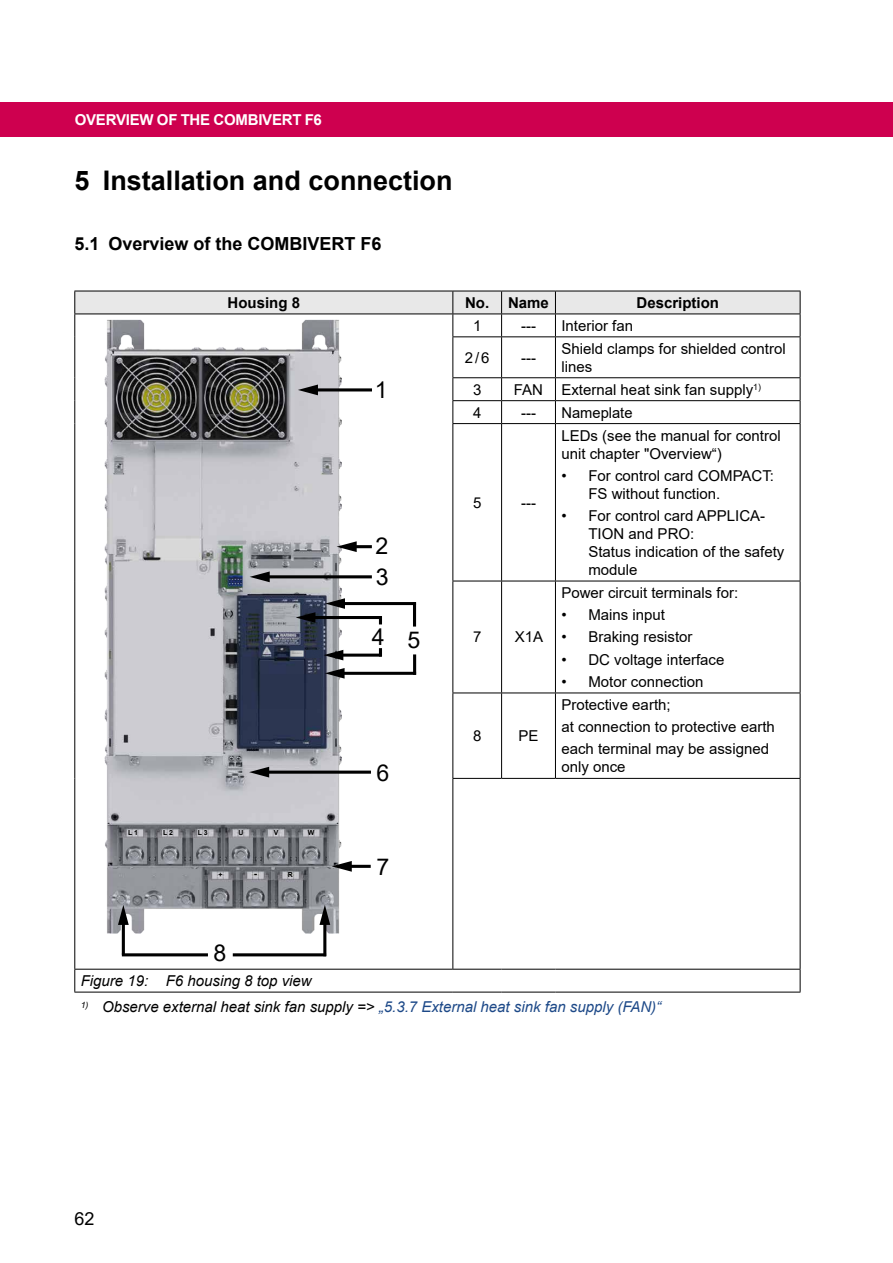
<style>
.page{position:relative;width:893px;height:1263px;background:#fff}
.page>*{position:absolute;margin:0;border:0;box-sizing:border-box;transform-origin:0 0}
.t1{font:700 27px "Arial";color:#000}
.t2{font:23.1px "Arial";color:#000}
.t3{font:700 18px "Arial";color:#000}
.t4{font:18px "Arial";color:#000}
.t5{font:15px/18px "Arial";color:#000}
.t6{font:italic 15px "Arial";color:#1d4988}
.t7{font:700 15px "Arial";color:#000}
.t8{font:italic 15px "Arial";color:#000}
.t9{font:700 15px "Arial";letter-spacing:-.015em;color:#fff}
.t10{font:700 10.05px "Arial";color:#000}
.t11{font:700 6.9px "Arial";color:#000}
.s1{color:#000}
</style>
<div class="page">
<div style="left:0;top:102px;width:893px;height:34px;background:#ce004f"></div>
<hr style="left:74px;top:337px;width:1px;height:41px;background:#000">
<hr style="left:452px;top:337px;width:1px;height:40px;background:#000">
<hr style="left:452px;top:377px;width:50px;height:1px;background:#000">
<hr style="left:502px;top:377px;width:53px;height:1px;background:#000">
<hr style="left:555px;top:377px;width:245px;height:1px;background:#000">
<svg style="left:74px;top:378px;width:1px;height:46px"></svg>
<hr style="left:452px;top:400px;width:50px;height:1px;background:#000">
<svg style="left:452px;top:378px;width:1px;height:45px"></svg>
<hr style="left:502px;top:400px;width:53px;height:1px;background:#000">
<hr style="left:555px;top:400px;width:245px;height:1px;background:#000">
<hr style="left:74px;top:424px;width:1px;height:157px;background:#000">
<hr style="left:452px;top:423px;width:50px;height:1px;background:#000">
<hr style="left:452px;top:424px;width:1px;height:157px;background:#000">
<hr style="left:502px;top:423px;width:53px;height:1px;background:#000">
<hr style="left:555px;top:423px;width:245px;height:1px;background:#000">
<hr style="left:74px;top:581px;width:1px;height:112px;background:#000">
<hr style="left:452px;top:581px;width:50px;height:1px;background:#000">
<hr style="left:452px;top:581px;width:1px;height:111px;background:#000">
<hr style="left:502px;top:581px;width:53px;height:1px;background:#000">
<hr style="left:555px;top:581px;width:245px;height:1px;background:#000">
<hr style="left:74px;top:693px;width:1px;height:85px;background:#000">
<hr style="left:452px;top:692px;width:50px;height:1px;background:#000">
<hr style="left:452px;top:693px;width:1px;height:85px;background:#000">
<hr style="left:502px;top:692px;width:53px;height:1px;background:#000">
<hr style="left:555px;top:692px;width:245px;height:1px;background:#000">
<hr style="left:74px;top:778px;width:1px;height:191px;background:#000">
<hr style="left:452px;top:778px;width:50px;height:1px;background:#000">
<hr style="left:452px;top:779px;width:1px;height:190px;background:#000">
<hr style="left:502px;top:778px;width:53px;height:1px;background:#000">
<hr style="left:555px;top:778px;width:245px;height:1px;background:#000">
<hr style="left:501px;top:337px;width:1px;height:40px;background:#000">
<hr style="left:555px;top:337px;width:1px;height:40px;background:#000">
<hr style="left:800px;top:337px;width:1px;height:40px;background:#000">
<svg style="left:501px;top:378px;width:1px;height:45px"></svg>
<svg style="left:555px;top:378px;width:1px;height:45px"></svg>
<svg style="left:800px;top:378px;width:1px;height:45px"></svg>
<hr style="left:501px;top:424px;width:1px;height:157px;background:#000">
<hr style="left:555px;top:424px;width:1px;height:157px;background:#000">
<hr style="left:800px;top:424px;width:1px;height:157px;background:#000">
<hr style="left:501px;top:581px;width:1px;height:111px;background:#000">
<hr style="left:555px;top:581px;width:1px;height:111px;background:#000">
<hr style="left:800px;top:581px;width:1px;height:111px;background:#000">
<hr style="left:501px;top:693px;width:1px;height:85px;background:#000">
<hr style="left:555px;top:693px;width:1px;height:85px;background:#000">
<hr style="left:800px;top:693px;width:1px;height:85px;background:#000">
<hr style="left:800px;top:779px;width:1px;height:190px;background:#000">
<svg style="left:74px;top:291px;width:727px;height:46px"></svg>
<hr style="left:74px;top:314px;width:379px;height:1px;background:#000">
<hr style="left:453px;top:314px;width:49px;height:1px;background:#000">
<hr style="left:502px;top:314px;width:53px;height:1px;background:#000">
<hr style="left:555px;top:314px;width:245px;height:1px;background:#000">
<hr style="left:74px;top:969px;width:379px;height:1px;background:#000">
<svg style="left:74px;top:969px;width:1px;height:23px"></svg>
<hr style="left:453px;top:969px;width:49px;height:1px;background:#000">
<hr style="left:502px;top:969px;width:53px;height:1px;background:#000">
<hr style="left:555px;top:969px;width:245px;height:1px;background:#000">
<svg style="left:800px;top:969px;width:1px;height:23px"></svg>
<hr style="left:74px;top:992px;width:379px;height:1px;background:#000">
<hr style="left:453px;top:992px;width:49px;height:1px;background:#000">
<hr style="left:502px;top:992px;width:53px;height:1px;background:#000">
<hr style="left:555px;top:992px;width:245px;height:1px;background:#000">
<img style="left:105px;top:320px;width:237px;height:613px">
<hr style="left:314px;top:388px;width:58px;height:3px;background:#000">
<svg style="left:298px;top:385px;width:20px;height:10px"></svg>
<hr style="left:353px;top:545px;width:19px;height:3px;background:#000">
<svg style="left:337px;top:541px;width:20px;height:11px"></svg>
<hr style="left:341px;top:602px;width:75px;height:3px;background:#000">
<svg style="left:325px;top:598px;width:20px;height:11px"></svg>
<hr style="left:341px;top:672px;width:75px;height:3px;background:#000">
<svg style="left:325px;top:668px;width:20px;height:11px"></svg>
<svg style="left:269px;top:770px;width:102px;height:4px"></svg>
<svg style="left:249px;top:767px;width:20px;height:10px"></svg>
<hr style="left:348px;top:865px;width:23px;height:3px;background:#000">
<svg style="left:332px;top:861px;width:20px;height:11px"></svg>
<hr style="left:323px;top:921px;width:3px;height:35px;background:#000">
<svg style="left:319px;top:905px;width:11px;height:20px"></svg>
<hr style="left:233px;top:953px;width:93px;height:3px;background:#000">
<hr style="left:122px;top:953px;width:86px;height:3px;background:#000">
<hr style="left:122px;top:921px;width:3px;height:34px;background:#000">
<svg style="left:118px;top:905px;width:11px;height:20px"></svg>
<hr style="left:413px;top:602px;width:3px;height:24px;background:#000">
<hr style="left:413px;top:654px;width:3px;height:21px;background:#000">
<hr style="left:266px;top:575px;width:106px;height:3px;background:#000">
<svg style="left:250px;top:571px;width:20px;height:11px"></svg>
<hr style="left:340px;top:654px;width:42px;height:3px;background:#000">
<svg style="left:324px;top:650px;width:19px;height:10px"></svg>
<hr style="left:312px;top:616px;width:70px;height:3px;background:#000">
<svg style="left:296px;top:612px;width:19px;height:11px"></svg>
<svg style="left:379px;top:619px;width:3px;height:5px"></svg>
<svg style="left:379px;top:648px;width:3px;height:6px"></svg>
<svg style="left:262px;top:646px;width:11px;height:11px"></svg>
<svg style="left:291px;top:646px;width:13px;height:12px"></svg>
<img style="left:306px;top:650px;width:16px;height:8px">
<p class="t9" style="left:75px;top:110px;width:249px">Overvi ew of th e COMBIVERT F6</p>
<h1 class="t1" style="left:74px;top:161px;width:380px">5 Installation and connection</h1>
<p class="t3" style="left:74px;top:231px;width:309px">5.1 Overview of the COMBIVERT F6</p>
<p class="t7" style="left:228px;top:292px;width:74px">Housing 8</p>
<p class="t7" style="left:465px;top:292px;width:85px">No. Name</p>
<p class="t7" style="left:636px;top:292px;width:84px">Description</p>
<p class="t11" style="left:128px;top:827px;width:11px">L 1</p>
<p class="t11" style="left:163px;top:827px;width:11px">L 2</p>
<p class="t11" style="left:198px;top:827px;width:11px">L 3</p>
<p class="t11" style="left:238px;top:827px;width:7px">U</p>
<p class="t11" style="left:274px;top:827px;width:6px">V</p>
<p class="t11" style="left:308px;top:827px;width:8px">W</p>
<p class="t11" style="left:218px;top:870px;width:6px">+</p>
<p class="t10" style="left:254px;top:866px;width:5px">-</p>
<p class="t11" style="left:288px;top:870px;width:7px">R</p>
<h2 class="t2" style="left:214px;top:937px;width:14px">8</h2>
<h2 class="t2" style="left:375px;top:374px;width:14px">1</h2>
<h2 class="t2" style="left:376px;top:530px;width:14px">2</h2>
<h2 class="t2" style="left:376px;top:561px;width:14px">3</h2>
<h2 class="t2" style="left:372px;top:620px;width:14px">4</h2>
<h2 class="t2" style="left:407px;top:623px;width:14px">5</h2>
<h2 class="t2" style="left:376px;top:756px;width:14px">6</h2>
<h2 class="t2" style="left:376px;top:851px;width:14px">7</h2>
<p class="t5" style="left:473px;top:316px;width:10px">1</p>
<p class="t5" style="left:521px;top:316px;width:16px">---</p>
<p class="t5" style="left:561px;top:316px;width:73px">Interior fan</p>
<p class="t5" style="left:465px;top:348px;width:26px">2/6</p>
<p class="t5" style="left:521px;top:348px;width:16px">---</p>
<p class="t5" style="left:561px;top:339px;width:226px">Shield clamps for shielded control lines</p>
<p class="t5" style="left:473px;top:380px;width:10px">3</p>
<p class="t5" style="left:514px;top:380px;width:249px">FAN External heat sink fan supply<sup>1)</sup></p>
<p class="t5" style="left:473px;top:403px;width:10px">4</p>
<p class="t5" style="left:521px;top:403px;width:16px">---</p>
<p class="t5" style="left:561px;top:403px;width:73px">Nameplate</p>
<p class="t5" style="left:473px;top:493px;width:10px">5</p>
<p class="t5" style="left:521px;top:493px;width:16px">---</p>
<p class="t5" style="left:473px;top:628px;width:10px">7</p>
<p class="t5" style="left:515px;top:628px;width:30px">X1A</p>
<p class="t5" style="left:473px;top:727px;width:10px">8</p>
<p class="t5" style="left:518px;top:727px;width:22px">PE</p>
<p class="t5" style="left:561px;top:426px;width:221px">LEDs (see the manual for control unit chapter "Overview“)</p>
<p class="t5" style="left:588px;top:466px;width:187px;text-indent:-27px">• For control card COMPACT:<br>FS without function.</p>
<p class="t5" style="left:588px;top:507px;width:197px;text-indent:-27px">• For control card APPLICA-<br>TION and PRO:<br>Status indication of the safety module</p>
<p class="t5" style="left:561px;top:583px;width:178px">Power circuit terminals for:</p>
<p class="t5" style="left:561px;top:606px;width:105px">• Mains input</p>
<p class="t5" style="left:561px;top:628px;width:133px">• Braking resistor</p>
<p class="t5" style="left:561px;top:650px;width:164px">• DC voltage interface</p>
<p class="t5" style="left:561px;top:672px;width:144px">• Motor connection</p>
<p class="t5" style="left:561px;top:693px;width:215px;line-height:22.2px">Protective earth;<br>at connection to protective earth each terminal may be assigned</p>
<p class="t5" style="left:561px;top:758px;width:66px">only once</p>
<p class="t8" style="left:81px;top:971px;width:232px">Figure 19: F6 housing 8 top view</p>
<p class="t6" style="left:81px;top:997px;width:582px"><sup>1)</sup> <span class="s1">Observe external heat sink fan supply =&gt;</span> „5.3.7 External heat sink fan supply (FAN)“</p>
<p class="t4" style="left:74px;top:1206px;width:22px">62</p>
</div>
